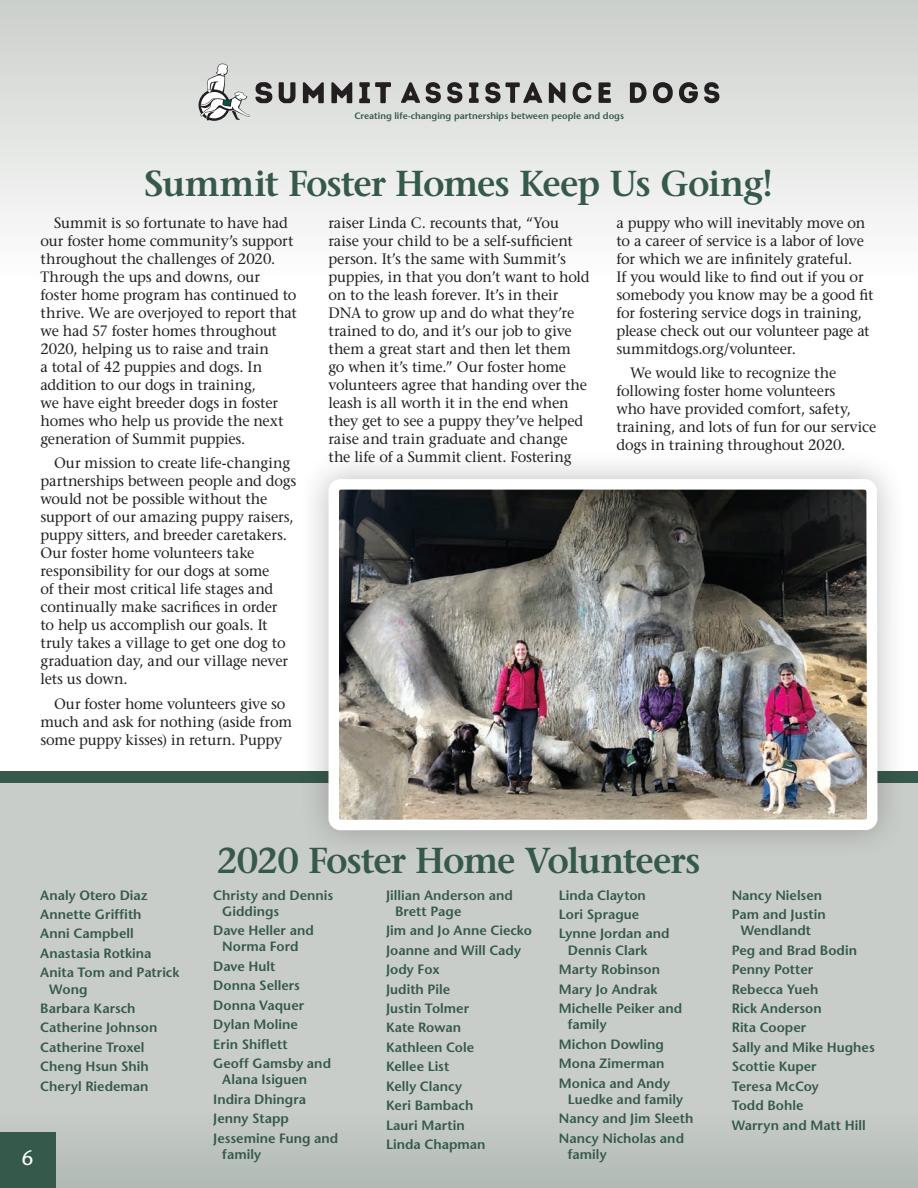
<style>
.page{position:relative;width:918px;height:1188px;background:#fff}
.page>*{position:absolute;margin:0;border:0;box-sizing:border-box;transform-origin:0 0}
.t1{font:600 36px "Stone Serif Std";letter-spacing:-.03em;color:#35594a}
.t2{font:500 21px "Stone Sans Std";color:#fff}
.t3{font:500 15px/18px "Stone Serif Std";letter-spacing:-.01em;color:#231f20}
.t4{font:600 13.5px/16.2px "Stone Sans Std";color:#35594a}
.t5{font:600 9.3px "Stone Sans Std";color:#35594a}
</style>
<div class="page">
<div style="left:0;top:0;width:918px;height:280px;background:linear-gradient(to bottom,#cbcfcb,#fefefe)"></div>
<svg style="left:199px;top:64px;width:73px;height:57px"></svg>
<svg style="left:279px;top:82px;width:17px;height:21px"></svg>
<svg style="left:303px;top:82px;width:21px;height:21px"></svg>
<svg style="left:331px;top:82px;width:21px;height:21px"></svg>
<svg style="left:359px;top:82px;width:32px;height:21px"></svg>
<svg style="left:401px;top:82px;width:318px;height:21px;background:#8c8b8a"></svg>
<div style="left:0;top:778px;width:918px;height:410px;background:#c9cdc9"></div>
<div style="left:0;top:1109px;width:918px;height:79px;background:#bdc3bf"></div>
<div style="left:0;top:1133px;width:55px;height:55px;background:#35594a"></div>
<div style="left:0;top:772px;width:918px;height:11px;background:#35594a"></div>
<div style="left:298px;top:449px;width:610px;height:411px;background:#231f20;opacity:.3"></div>
<svg style="left:323px;top:474px;width:560px;height:714px"></svg>
<p class="t5" style="left:354px;top:110px;width:271px">Creating life-changing partnerships between people and dogs</p>
<p class="t1" style="left:145px;top:162px;width:630px">Summit Foster Homes Keep Us Going!</p>
<p class="t3" style="left:40px;top:213px;width:258px;text-indent:14px">Summit is so fortunate to have had our foster home community’s support throughout the challenges of 2020.<br>Through the ups and downs, our foster home program has continued to thrive. We are overjoyed to report that we had 57 foster homes throughout 2020, helping us to raise and train<br>a total of 42 puppies and dogs. In addition to our dogs in training,<br>we have eight breeder dogs in foster homes who help us provide the next generation of Summit puppies.</p>
<p class="t3" style="left:40px;top:454px;width:257px;text-indent:14px">Our mission to create life-changing partnerships between people and dogs would not be possible without the support of our amazing puppy raisers, puppy sitters, and breeder caretakers.<br>Our foster home volunteers take responsibility for our dogs at some<br>of their most critical life stages and continually make sacrifices in order<br>to help us accomplish our goals. It truly takes a village to get one dog to graduation day, and our village never lets us down.</p>
<p class="t3" style="left:40px;top:695px;width:253px;text-indent:14px">Our foster home volunteers give so much and ask for nothing (aside from some puppy kisses) in return. Puppy</p>
<p class="t3" style="left:328px;top:213px;width:263px">raiser Linda C. recounts that, “You raise your child to be a self-sufficient person. It’s the same with Summit’s puppies, in that you don’t want to hold on to the leash forever. It’s in their DNA to grow up and do what they’re trained to do, and it’s our job to give them a great start and then let them go when it’s time.” Our foster home volunteers agree that handing over the leash is all worth it in the end when they get to see a puppy they’ve helped raise and train graduate and change the life of a Summit client. Fostering</p>
<p class="t3" style="left:617px;top:213px;width:259px">a puppy who will inevitably move on to a career of service is a labor of love for which we are infinitely grateful.<br>If you would like to find out if you or somebody you know may be a good fit for fostering service dogs in training, please check out our volunteer page at summitdogs.org/volunteer.</p>
<p class="t3" style="left:617px;top:364px;width:261px;text-indent:14px">We would like to recognize the following foster home volunteers<br>who have provided comfort, safety, training, and lots of fun for our service dogs in training throughout 2020.</p>
<p class="t4" style="left:40px;top:887px;width:109px">Analy Otero Diaz</p>
<p class="t4" style="left:40px;top:906px;width:103px">Annette Griffith</p>
<p class="t4" style="left:40px;top:926px;width:95px">Anni Campbell</p>
<p class="t4" style="left:40px;top:945px;width:113px">Anastasia Rotkina</p>
<p class="t4" style="left:49px;top:965px;width:132px;text-indent:-9px">Anita Tom and Patrick<br>Wong</p>
<p class="t4" style="left:40px;top:1000px;width:97px">Barbara Karsch</p>
<p class="t4" style="left:40px;top:1020px;width:119px">Catherine Johnson</p>
<p class="t4" style="left:40px;top:1039px;width:106px">Catherine Troxel</p>
<p class="t4" style="left:40px;top:1059px;width:110px">Cheng Hsun Shih</p>
<p class="t4" style="left:40px;top:1078px;width:110px">Cheryl Riedeman</p>
<h2 class="t2" style="left:22px;top:1145px;width:14px">6</h2>
<p class="t1" style="left:217px;top:839px;width:485px">2020 Foster Home Volunteers</p>
<p class="t4" style="left:222px;top:887px;width:112px;text-indent:-9px">Christy and Dennis<br>Giddings</p>
<p class="t4" style="left:213px;top:922px;width:102px;text-align:center">Dave Heller and<br>Norma Ford</p>
<p class="t4" style="left:213px;top:958px;width:64px">Dave Hult</p>
<p class="t4" style="left:213px;top:978px;width:88px">Donna Sellers</p>
<p class="t4" style="left:213px;top:997px;width:92px">Donna Vaquer</p>
<p class="t4" style="left:213px;top:1016px;width:86px">Dylan Moline</p>
<p class="t4" style="left:213px;top:1036px;width:76px">Erin Shiflett</p>
<p class="t4" style="left:222px;top:1055px;width:110px;text-indent:-9px">Geoff Gamsby and<br>Alana Isiguen</p>
<p class="t4" style="left:213px;top:1091px;width:94px">Indira Dhingra</p>
<p class="t4" style="left:213px;top:1110px;width:77px">Jenny Stapp</p>
<p class="t4" style="left:222px;top:1130px;width:118px;text-indent:-9px">Jessemine Fung and family</p>
<p class="t4" style="left:395px;top:887px;width:119px;text-indent:-9px">Jillian Anderson and<br>Brett Page</p>
<p class="t4" style="left:386px;top:922px;width:147px">Jim and Jo Anne Ciecko</p>
<p class="t4" style="left:386px;top:942px;width:136px">Joanne and Will Cady</p>
<p class="t4" style="left:386px;top:961px;width:55px">Jody Fox</p>
<p class="t4" style="left:386px;top:981px;width:66px">Judith Pile</p>
<p class="t4" style="left:386px;top:1000px;width:85px">Justin Tolmer</p>
<p class="t4" style="left:386px;top:1020px;width:76px">Kate Rowan</p>
<p class="t4" style="left:386px;top:1039px;width:90px">Kathleen Cole</p>
<p class="t4" style="left:386px;top:1059px;width:65px">Kellee List</p>
<p class="t4" style="left:386px;top:1078px;width:77px">Kelly Clancy</p>
<p class="t4" style="left:386px;top:1097px;width:89px">Keri Bambach</p>
<p class="t4" style="left:386px;top:1117px;width:80px">Lauri Martin</p>
<p class="t4" style="left:386px;top:1136px;width:101px">Linda Chapman</p>
<p class="t4" style="left:559px;top:887px;width:89px">Linda Clayton</p>
<p class="t4" style="left:559px;top:906px;width:82px">Lori Sprague</p>
<p class="t4" style="left:568px;top:926px;width:103px;text-indent:-9px">Lynne Jordan and<br>Dennis Clark</p>
<p class="t4" style="left:559px;top:961px;width:103px">Marty Robinson</p>
<p class="t4" style="left:559px;top:981px;width:100px">Mary Jo Andrak</p>
<p class="t4" style="left:568px;top:1000px;width:116px;text-indent:-9px">Michelle Peiker and family</p>
<p class="t4" style="left:559px;top:1036px;width:107px">Michon Dowling</p>
<p class="t4" style="left:559px;top:1055px;width:107px">Mona Zimerman</p>
<p class="t4" style="left:568px;top:1075px;width:117px;text-indent:-9px">Monica and Andy<br>Luedke and family</p>
<p class="t4" style="left:559px;top:1110px;width:136px">Nancy and Jim Sleeth</p>
<p class="t4" style="left:568px;top:1130px;width:118px;text-indent:-9px">Nancy Nicholas and family</p>
<p class="t4" style="left:732px;top:887px;width:92px">Nancy Nielsen</p>
<p class="t4" style="left:732px;top:906px;width:96px;text-align:center">Pam and Justin<br>Wendlandt</p>
<p class="t4" style="left:732px;top:942px;width:127px">Peg and Brad Bodin</p>
<p class="t4" style="left:732px;top:961px;width:83px">Penny Potter</p>
<p class="t4" style="left:732px;top:981px;width:88px">Rebecca Yueh</p>
<p class="t4" style="left:732px;top:1000px;width:92px">Rick Anderson</p>
<p class="t4" style="left:732px;top:1020px;width:76px">Rita Cooper</p>
<p class="t4" style="left:732px;top:1039px;width:145px">Sally and Mike Hughes</p>
<p class="t4" style="left:732px;top:1059px;width:87px">Scottie Kuper</p>
<p class="t4" style="left:732px;top:1078px;width:89px">Teresa McCoy</p>
<p class="t4" style="left:732px;top:1097px;width:73px">Todd Bohle</p>
<p class="t4" style="left:732px;top:1117px;width:136px">Warryn and Matt Hill</p>
</div>
